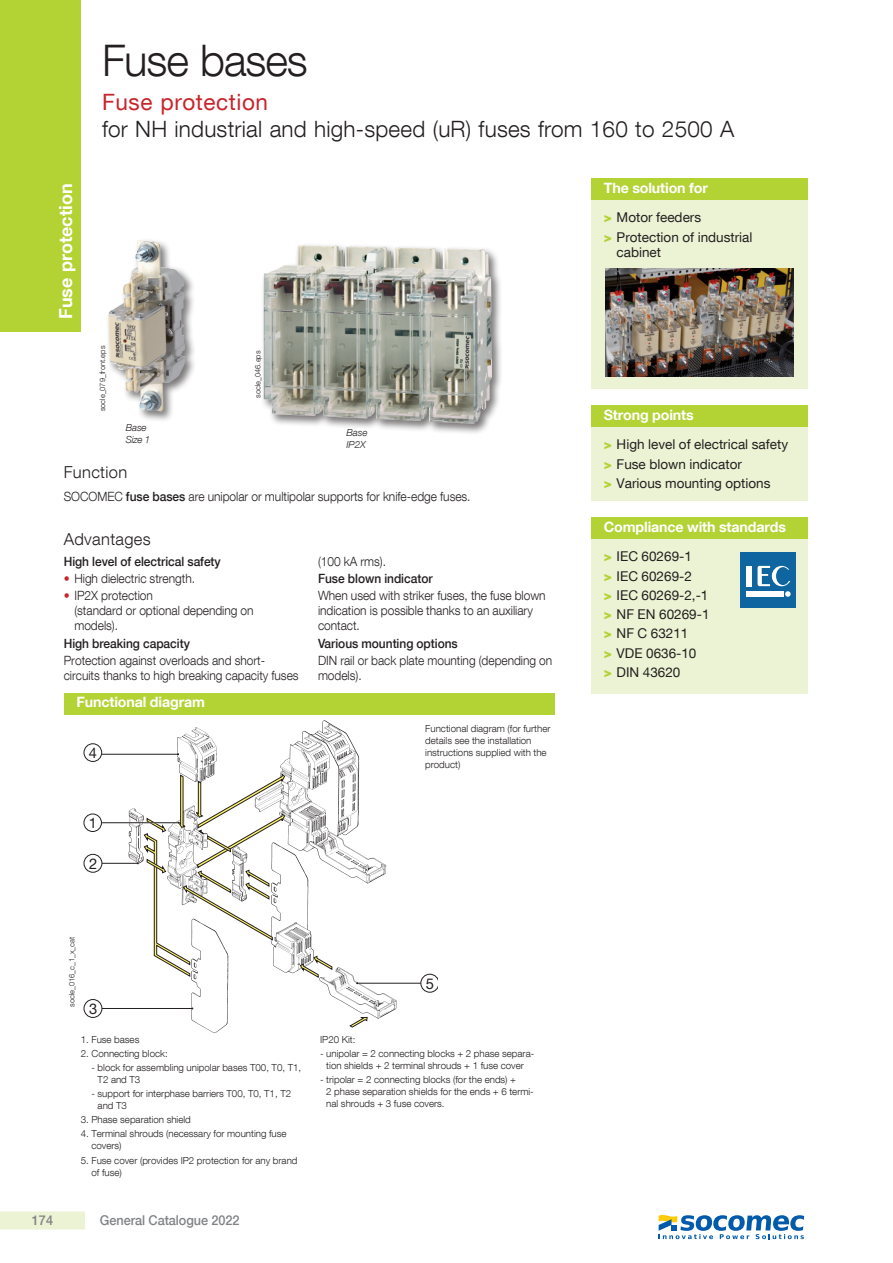
<style>
.page{position:relative;width:893px;height:1263px;background:#fff}
.page>*{position:absolute;margin:0;border:0;box-sizing:border-box;transform-origin:0 0}
.TITRE_page_1{font:300 43.5px "Helvetica Neue LT Com";letter-spacing:-.025em;color:#231f20}
.Calibre{font:300 22.5px "Helvetica Neue LT Com";letter-spacing:.01em;color:#231f20}
.Sous_famille{font:22.5px "Helvetica Neue LT Com";letter-spacing:.025em;color:#c8242b}
.t1{font:700 18px "Helvetica Neue LT Com";color:#fff}
.sous_titre_1ere_p{font:300 16.5px "Helvetica Neue LT Com";letter-spacing:.02em;color:#231f20}
.t2{font:14.85px "Helvetica Neue LT Com";color:#231f20}
.t3{font:14.7px "Helvetica Neue LT Com";color:#231f20}
.t4{font:14.55px "Helvetica Neue LT Com";color:#231f20}
.t5{font:14.4px "Helvetica Neue LT Com";color:#231f20}
.navig_titre{font:700 14.25px "Helvetica Neue LT Com";letter-spacing:-.01em;color:#fff}
.t6{font:13.5px/15px "Helvetica Neue LT Com";color:#231f20}
.t7{font:500 13.5px "Helvetica Neue LT Com";letter-spacing:-.005em;color:#808285;scale:.94 1}
.Texte_medium_8_5{font:300 12.75px/15px "Helvetica Neue LT Com";letter-spacing:-.005em;color:#231f20;scale:.94 1}
.texte_light_8_5pt{font:300 12.75px/15px "Helvetica Neue LT Com";letter-spacing:-.005em;color:#231f20;scale:.94 1}
.Texte_medium_8_5-2{font:500 12.75px "Helvetica Neue LT Com";letter-spacing:-.005em;color:#231f20;scale:.94 1}
.texte_schéma_phot{font:300 9.75px/12px "Helvetica Neue LT Com";color:#231f20}
.Legende_PRODUIT{font:italic 300 9.75px "Helvetica Neue LT Com";letter-spacing:-.01em;color:#231f20}
.reference{font:300 7.5px "Helvetica Neue LT Com";color:#231f20}
.s1{font-weight:900;color:#b3d234}
.s2{font-weight:500}
.s3{color:#c8242b}
</style>
<div class="page">
<div style="left:0;top:0;width:81px;height:332px;background:#b3d234"></div>
<div style="left:0;top:1211px;width:85px;height:18px;background:#ecf3d4"></div>
<div style="left:591px;top:200px;width:217px;height:189px;background:#ecf3d4"></div>
<div style="left:591px;top:179px;width:217px;height:21px;background:#b3d234"></div>
<img style="left:605px;top:268px;width:189px;height:109px">
<div style="left:591px;top:427px;width:217px;height:74px;background:#ecf3d4"></div>
<div style="left:591px;top:406px;width:217px;height:21px;background:#b3d234"></div>
<div style="left:64px;top:693px;width:490px;height:21px;background:#b3d234"></div>
<img style="left:128px;top:720px;width:270px;height:313px">
<svg style="left:300px;top:955px;width:32px;height:23px"></svg>
<svg style="left:349px;top:1017px;width:19px;height:11px"></svg>
<hr style="left:102px;top:1008px;width:90px;height:1px;background:#231f20">
<div style="left:84px;top:999px;width:18px;height:19px;border:1px solid #231f20;border-radius:50%"></div>
<hr style="left:102px;top:863px;width:36px;height:1px;background:#231f20">
<div style="left:84px;top:854px;width:18px;height:18px;border:1px solid #231f20;border-radius:50%"></div>
<svg style="left:137px;top:773px;width:148px;height:204px"></svg>
<hr style="left:102px;top:822px;width:77px;height:1px;background:#231f20">
<div style="left:84px;top:814px;width:18px;height:18px;border:1px solid #231f20;border-radius:50%"></div>
<hr style="left:102px;top:754px;width:76px;height:1px;background:#231f20">
<div style="left:84px;top:743px;width:18px;height:19px;border:1px solid #231f20;border-radius:50%"></div>
<hr style="left:357px;top:983px;width:64px;height:1px;background:#231f20">
<svg style="left:421px;top:974px;width:17px;height:18px"></svg>
<div style="left:591px;top:539px;width:217px;height:155px;background:#ecf3d4"></div>
<div style="left:591px;top:518px;width:217px;height:21px;background:#b3d234"></div>
<div style="left:740px;top:552px;width:55px;height:56px;background:#0e659f"></div>
<hr style="left:746px;top:591px;width:37px;height:1px;background:#fff">
<hr style="left:746px;top:594px;width:37px;height:1px;background:#fff">
<hr style="left:746px;top:596px;width:37px;height:1px;background:#fff">
<div style="left:746px;top:566px;width:5px;height:20px;background:#fff"></div>
<svg style="left:758px;top:566px;width:33px;height:31px"></svg>
<div style="left:106px;top:238px;width:91px;height:184px;background:#231f20;opacity:.6"></div>
<img style="left:108px;top:240px;width:31px;height:151px">
<div style="left:261px;top:243px;width:242px;height:192px;background:#231f20;opacity:.6"></div>
<img style="left:264px;top:245px;width:228px;height:179px">
<svg style="left:659px;top:1215px;width:145px;height:24px"></svg>
<h3 class="t1" style="left:54px;top:319px;width:137px;rotate:-90deg">Fuse protection</h3>
<p class="TITRE_page_1" style="left:102px;top:34px;width:207px">Fuse bases</p>
<p class="Sous_famille" style="left:102px;top:88px;width:168px">Fuse protection</p>
<p class="Calibre" style="left:102px;top:116px;width:634px">for NH industrial and high-speed (uR) fuses from 160 to 2500 A</p>
<p class="navig_titre" style="left:604px;top:179px;width:106px">The solution for</p>
<p class="t6" style="left:604px;top:210px;width:99px"><span class="s1">&gt;</span> Motor feeders</p>
<p class="t6" style="left:617px;top:229px;width:137px;text-indent:-13px"><span class="s1">&gt;</span> Protection of industrial cabinet</p>
<p class="reference" style="left:98px;top:411px;width:67px;rotate:-90deg">socle_079_front.eps</p>
<p class="reference" style="left:253px;top:398px;width:49px;rotate:-90deg">socle_046.eps</p>
<p class="Legende_PRODUIT" style="left:126px;top:422px;width:23px">Base</p>
<p class="Legende_PRODUIT" style="left:126px;top:433px;width:26px">Size 1</p>
<p class="sous_titre_1ere_p" style="left:64px;top:462px;width:65px">Function</p>
<p class="Legende_PRODUIT" style="left:347px;top:427px;width:23px">Base</p>
<p class="Legende_PRODUIT" style="left:347px;top:439px;width:21px">IP2X</p>
<p class="texte_light_8_5pt" style="left:64px;top:489px;width:434px">SOCOMEC <span class="s2">fuse bases</span> are unipolar or multipolar supports for knife-edge fuses.</p>
<p class="sous_titre_1ere_p" style="left:64px;top:529px;width:89px">Advantages</p>
<p class="Texte_medium_8_5-2" style="left:64px;top:554px;width:169px">High level of electrical safety</p>
<p class="Texte_medium_8_5" style="left:64px;top:571px;width:141px"><span class="s3">•</span> High dielectric strength.</p>
<p class="Texte_medium_8_5" style="left:74px;top:588px;width:192px;text-indent:-11px"><span class="s3">•</span> IP2X protection<br>(standard or optional depending on models).</p>
<p class="Texte_medium_8_5-2" style="left:64px;top:635px;width:136px">High breaking capacity</p>
<p class="texte_light_8_5pt" style="left:64px;top:652px;width:251px">Protection against overloads and short&shy;circuits thanks to high breaking capacity fuses</p>
<p class="navig_titre" style="left:77px;top:693px;width:130px">Functional diagram</p>
<p class="t4" style="left:89px;top:744px;width:10px">4</p>
<p class="t5" style="left:89px;top:814px;width:10px">1</p>
<p class="t3" style="left:89px;top:854px;width:10px">2</p>
<p class="texte_light_8_5pt" style="left:318px;top:554px;width:74px">(100 kA rms).</p>
<p class="Texte_medium_8_5-2" style="left:318px;top:571px;width:123px">Fuse blown indicator</p>
<p class="Texte_medium_8_5" style="left:318px;top:588px;width:244px">When used with striker fuses, the fuse blown indication is possible thanks to an auxiliary contact.</p>
<p class="Texte_medium_8_5-2" style="left:318px;top:635px;width:150px">Various mounting options</p>
<p class="Texte_medium_8_5" style="left:318px;top:652px;width:251px">DIN rail or back plate mounting (depending on models).</p>
<p class="texte_schéma_phot" style="left:425px;top:722px;width:127px">Functional diagram (for further details see the installation instructions supplied with the product)</p>
<p class="reference" style="left:67px;top:1007px;width:71px;rotate:-90deg">socle_016_c_1_x_cat</p>
<p class="t3" style="left:89px;top:999px;width:10px">3</p>
<p class="texte_schéma_phot" style="left:81px;top:1033px;width:60px">1. Fuse bases</p>
<p class="texte_schéma_phot" style="left:81px;top:1047px;width:88px">2. Connecting block:</p>
<p class="texte_schéma_phot" style="left:98px;top:1061px;width:205px;text-indent:-6px">- block for assembling unipolar bases T00, T0, T1,<br>T2 and T3</p>
<p class="texte_schéma_phot" style="left:98px;top:1087px;width:195px;text-indent:-6px">- support for interphase barriers T00, T0, T1, T2 and T3</p>
<p class="texte_schéma_phot" style="left:81px;top:1113px;width:112px">3. Phase separation shield</p>
<p class="texte_schéma_phot" style="left:91px;top:1128px;width:197px;text-indent:-11px">4. Terminal shrouds (necessary for mounting fuse covers)</p>
<p class="texte_schéma_phot" style="left:91px;top:1154px;width:208px;text-indent:-11px">5. Fuse cover (provides IP2 protection for any brand of fuse)</p>
<h3 class="t7" style="left:32px;top:1212px;width:24px">174</h3>
<h3 class="t7" style="left:100px;top:1212px;width:150px">General Catalogue 2022</h3>
<p class="t2" style="left:426px;top:974px;width:10px">5</p>
<p class="texte_schéma_phot" style="left:320px;top:1033px;width:37px">IP20 Kit:</p>
<p class="texte_schéma_phot" style="left:320px;top:1047px;width:216px;text-align:center">- unipolar = 2 connecting blocks + 2 phase separa&shy;tion shields + 2 terminal shrouds + 1 fuse cover</p>
<p class="texte_schéma_phot" style="left:326px;top:1073px;width:209px;text-indent:-6px">- tripolar = 2 connecting blocks (for the ends) +<br>2 phase separation shields for the ends + 6 termi&shy;nal shrouds + 3 fuse covers.</p>
<p class="navig_titre" style="left:604px;top:406px;width:91px">Strong points</p>
<p class="t6" style="left:604px;top:437px;width:186px"><span class="s1">&gt;</span> High level of electrical safety</p>
<p class="t6" style="left:604px;top:456px;width:140px"><span class="s1">&gt;</span> Fuse blown indicator</p>
<p class="t6" style="left:604px;top:475px;width:168px"><span class="s1">&gt;</span> Various mounting options</p>
<p class="navig_titre" style="left:604px;top:518px;width:184px">Compliance with standards</p>
<p class="t6" style="left:604px;top:549px;width:90px"><span class="s1">&gt;</span> IEC 60269-1</p>
<p class="t6" style="left:604px;top:568px;width:90px"><span class="s1">&gt;</span> IEC 60269-2</p>
<p class="t6" style="left:604px;top:587px;width:106px"><span class="s1">&gt;</span> IEC 60269-2,-1</p>
<p class="t6" style="left:604px;top:606px;width:107px"><span class="s1">&gt;</span> NF EN 60269-1</p>
<p class="t6" style="left:604px;top:626px;width:86px"><span class="s1">&gt;</span> NF C 63211</p>
<p class="t6" style="left:604px;top:645px;width:94px"><span class="s1">&gt;</span> VDE 0636-10</p>
<p class="t6" style="left:604px;top:664px;width:78px"><span class="s1">&gt;</span> DIN 43620</p>
</div>
